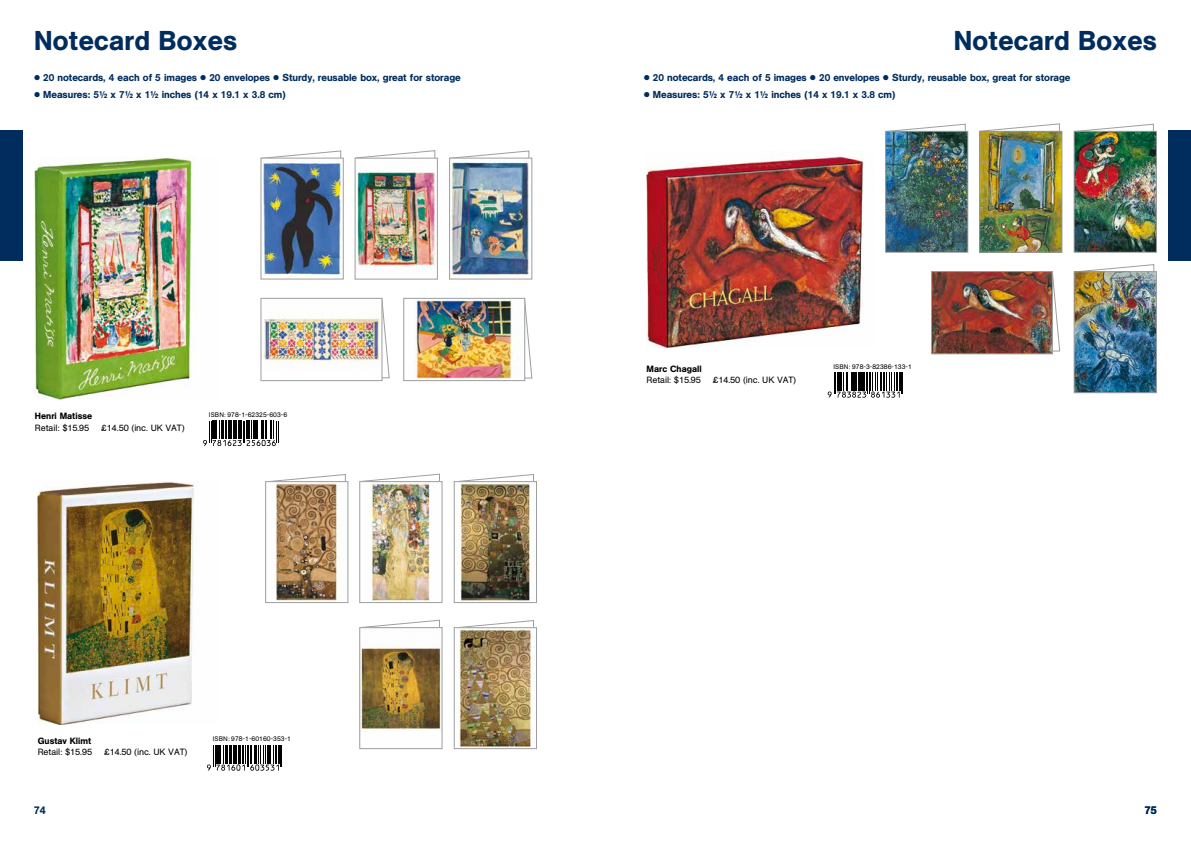
<style>
.page{position:relative;width:1191px;height:842px;background:#fff}
.page>*{position:absolute;margin:0;border:0;box-sizing:border-box;transform-origin:0 0}
.t1{font:500 27px "AG Book BQ";letter-spacing:.01em;color:#002d5e}
.t2{font:500 11px "AG Book BQ";color:#002d5e}
.t3{font:500 10px "AG Book BQ";letter-spacing:-.005em;color:#002d5e}
.t4{font:9px "AG Book BQ";letter-spacing:-.01em;color:#000}
.t5{font:500 9px "AG Book BQ";letter-spacing:.005em;color:#000}
.t6{font:6.6px "AG Book BQ";letter-spacing:.02em;color:#000}
.s1{font-size:18.2px}
</style>
<div class="page">
<div style="left:1168px;top:130px;width:23px;height:131px;background:#002d5e"></div>
<div style="left:0;top:130px;width:23px;height:131px;background:#002d5e"></div>
<svg style="left:203px;top:421px;width:76px;height:25px"></svg>
<svg style="left:261px;top:150px;width:80px;height:8px"></svg>
<img style="left:263px;top:160px;width:78px;height:116px">
<div style="left:261px;top:158px;width:82px;height:121px;border:1px solid #9c9e9f"></div>
<svg style="left:355px;top:150px;width:80px;height:8px"></svg>
<svg style="left:449px;top:150px;width:80px;height:8px"></svg>
<img style="left:451px;top:160px;width:79px;height:115px">
<div style="left:449px;top:158px;width:83px;height:121px;border:1px solid #9c9e9f"></div>
<svg style="left:525px;top:299px;width:7px;height:79px"></svg>
<img style="left:414px;top:300px;width:105px;height:79px">
<div style="left:403px;top:298px;width:122px;height:83px;border:1px solid #9c9e9f"></div>
<svg style="left:382px;top:298px;width:8px;height:80px"></svg>
<img style="left:263px;top:312px;width:117px;height:57px">
<div style="left:261px;top:298px;width:121px;height:83px;border:1px solid #9c9e9f"></div>
<img style="left:357px;top:169px;width:78px;height:101px">
<div style="left:355px;top:158px;width:82px;height:121px;border:1px solid #9c9e9f"></div>
<img style="left:35px;top:158px;width:159px;height:242px">
<svg style="left:207px;top:745px;width:75px;height:25px"></svg>
<svg style="left:271px;top:474px;width:75px;height:7px"></svg>
<img style="left:276px;top:483px;width:64px;height:118px">
<div style="left:265px;top:481px;width:83px;height:122px;border:1px solid #9c9e9f"></div>
<svg style="left:361px;top:474px;width:79px;height:7px"></svg>
<svg style="left:362px;top:620px;width:78px;height:7px"></svg>
<img style="left:370px;top:483px;width:60px;height:118px">
<div style="left:359px;top:481px;width:83px;height:122px;border:1px solid #9c9e9f"></div>
<img style="left:361px;top:643px;width:79px;height:89px">
<div style="left:359px;top:627px;width:83px;height:122px;border:1px solid #9c9e9f"></div>
<svg style="left:459px;top:474px;width:75px;height:7px"></svg>
<svg style="left:459px;top:620px;width:75px;height:7px"></svg>
<img style="left:456px;top:483px;width:79px;height:118px">
<div style="left:454px;top:481px;width:83px;height:122px;border:1px solid #9c9e9f"></div>
<img style="left:458px;top:629px;width:76px;height:118px">
<div style="left:454px;top:627px;width:83px;height:122px;border:1px solid #9c9e9f"></div>
<img style="left:38px;top:482px;width:160px;height:242px">
<svg style="left:827px;top:372px;width:76px;height:26px"></svg>
<svg style="left:885px;top:124px;width:80px;height:7px"></svg>
<img style="left:887px;top:133px;width:79px;height:118px">
<div style="left:885px;top:131px;width:83px;height:122px;border:1px solid #9c9e9f"></div>
<svg style="left:980px;top:123px;width:79px;height:8px"></svg>
<img style="left:981px;top:133px;width:79px;height:118px">
<div style="left:979px;top:131px;width:83px;height:122px;border:1px solid #9c9e9f"></div>
<svg style="left:1074px;top:124px;width:79px;height:7px"></svg>
<img style="left:1075px;top:133px;width:79px;height:118px">
<div style="left:1073px;top:131px;width:83px;height:122px;border:1px solid #9c9e9f"></div>
<svg style="left:1052px;top:272px;width:8px;height:79px"></svg>
<img style="left:933px;top:273px;width:117px;height:79px">
<div style="left:931px;top:271px;width:121px;height:83px;border:1px solid #9c9e9f"></div>
<svg style="left:1080px;top:264px;width:74px;height:7px"></svg>
<img style="left:1075px;top:273px;width:79px;height:118px">
<div style="left:1073px;top:271px;width:83px;height:122px;border:1px solid #9c9e9f"></div>
<img style="left:646px;top:153px;width:218px;height:194px">
<h1 class="t1" style="left:34px;top:24px;width:205px">Notecard Boxes</h1>
<p class="t3" style="left:34px;top:71px;width:428px"><span class="s1">•</span> 20 notecards, 4 each of 5 images <span class="s1">•</span> 20 envelopes <span class="s1">•</span> Sturdy, reusable box, great for storage</p>
<p class="t3" style="left:34px;top:88px;width:253px"><span class="s1">•</span> Measures: 5½ x 7½ x 1½ inches (14 x 19.1 x 3.8 cm)</p>
<p class="t5" style="left:35px;top:411px;width:59px">Henri Matisse</p>
<p class="t4" style="left:35px;top:422px;width:56px">Retail: $15.95</p>
<p class="t4" style="left:101px;top:422px;width:85px">£14.50 (inc. UK VAT)</p>
<p class="t6" style="left:209px;top:411px;width:80px">ISBN: 978-1-62325-603-6</p>
<p class="t5" style="left:38px;top:735px;width:55px">Gustav Klimt</p>
<p class="t6" style="left:213px;top:735px;width:80px">ISBN: 978-1-60160-353-1</p>
<p class="t4" style="left:38px;top:747px;width:56px">Retail: $15.95</p>
<p class="t4" style="left:104px;top:747px;width:85px">£14.50 (inc. UK VAT)</p>
<h1 class="t1" style="left:953px;top:24px;width:205px">Notecard Boxes</h1>
<p class="t3" style="left:643px;top:71px;width:428px"><span class="s1">•</span> 20 notecards, 4 each of 5 images <span class="s1">•</span> 20 envelopes <span class="s1">•</span> Sturdy, reusable box, great for storage</p>
<p class="t3" style="left:643px;top:88px;width:253px"><span class="s1">•</span> Measures: 5½ x 7½ x 1½ inches (14 x 19.1 x 3.8 cm)</p>
<p class="t5" style="left:646px;top:363px;width:57px">Marc Chagall</p>
<p class="t4" style="left:646px;top:375px;width:56px">Retail: $15.95</p>
<p class="t4" style="left:712px;top:375px;width:85px">£14.50 (inc. UK VAT)</p>
<p class="t6" style="left:833px;top:363px;width:80px">ISBN: 978-3-82386-133-1</p>
<p class="t2" style="left:34px;top:803px;width:14px">74</p>
<p class="t2" style="left:1144px;top:803px;width:14px">75</p>
</div>
